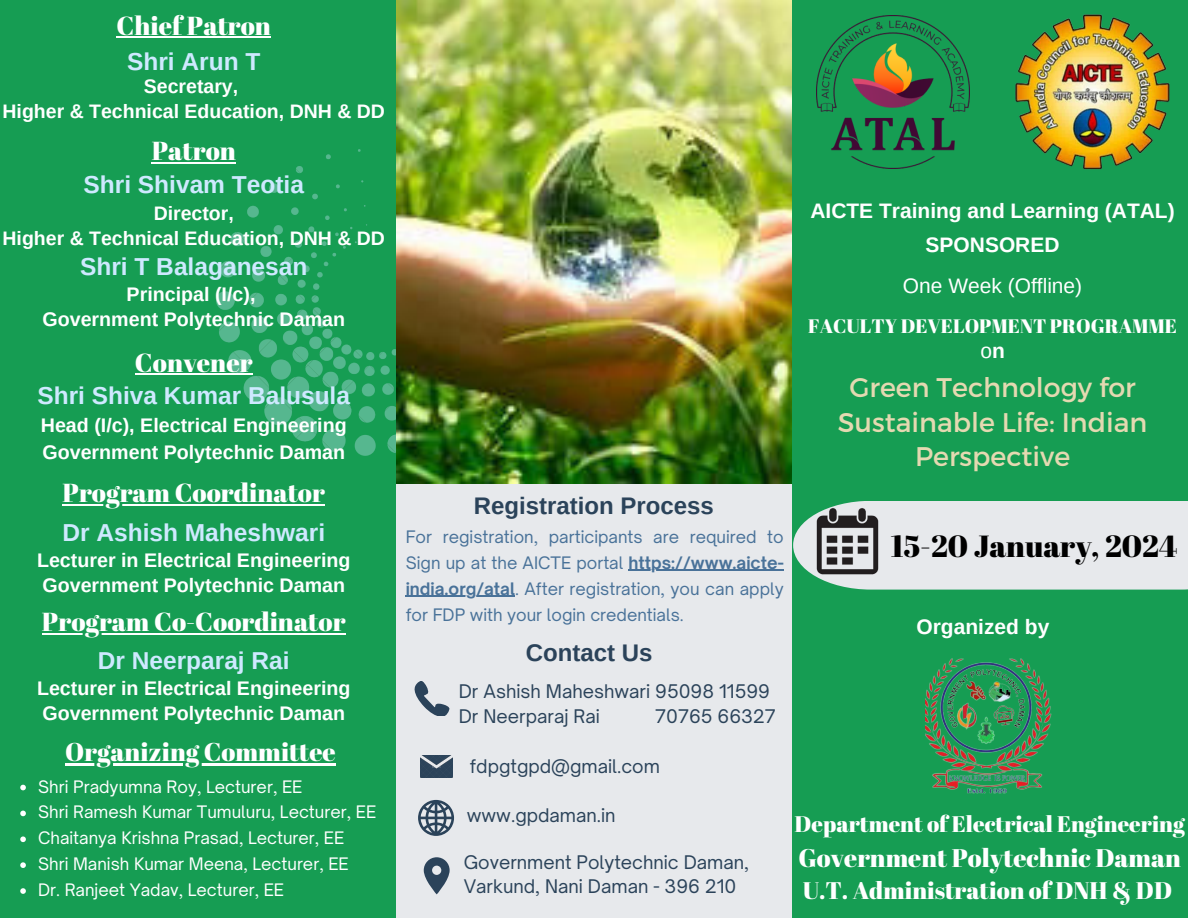
<style>
.page{position:relative;width:1188px;height:918px;background:#169d53}
.page>*{position:absolute;margin:0;border:0;box-sizing:border-box;transform-origin:0 0}
.t1{font:30.6px "Abril Fatface";color:#000}
.t2{font:27px/34.8px "Montserrat";color:#e4d9b1;text-align:center}
.t3{font:26.1px "Abril Fatface";color:#fff}
.t4{font:25.65px "Abril Fatface";color:#fff}
.t5{font:25.5px "Abril Fatface";color:#fff}
.t6{font:700 24.45px "Arimo";color:#cee9ff}
.t7{font:700 24px "Arimo";color:#2b435a}
.t8{font:24px "Abril Fatface";color:#fff}
.t9{font:22.5px "Abril Fatface";color:#fff}
.t10{font:700 21px "Arimo";color:#fff}
.t11{font:21px "Arimo";color:#fff}
.t12{font:700 19.65px "Arimo";color:#fff}
.t13{font:700 19.5px "Arimo";color:#fff}
.t14{font:19.5px "Abril Fatface";color:#fff}
.t15{font:18px "Open Sauce One";color:#2b435a}
.t16{font:16.5px/25.8px "Open Sauce One";color:#497299;text-align:justify}
.t17{font:16.5px "Open Sauce One";color:#fff}
.s1{font-weight:700}
</style>
<div class="page">
<div style="left:793px;top:501px;width:395px;height:89px;background:#e7e9ec"></div>
<div style="left:396px;top:0;width:396px;height:918px;background:#e7e9ec"></div>
<img style="left:420px;top:755px;width:33px;height:23px">
<svg style="left:418px;top:800px;width:36px;height:36px"></svg>
<svg style="left:415px;top:681px;width:34px;height:35px"></svg>
<svg style="left:424px;top:857px;width:26px;height:37px"></svg>
<img style="left:216px;top:150px;width:180px;height:306px">
<img style="left:817px;top:15px;width:113px;height:153px">
<img style="left:925px;top:658px;width:127px;height:136px">
<img style="left:930px;top:14px;width:240px;height:156px">
<img style="left:817px;top:506px;width:62px;height:70px">
<img style="left:396px;top:0;width:396px;height:484px">
<hr style="left:117px;top:36px;width:154px;height:2px;background:#fff">
<hr style="left:152px;top:162px;width:84px;height:2px;background:#fff">
<hr style="left:135px;top:374px;width:118px;height:1px;background:#fff">
<hr style="left:63px;top:504px;width:262px;height:2px;background:#fff">
<hr style="left:42px;top:633px;width:304px;height:2px;background:#fff">
<hr style="left:65px;top:764px;width:271px;height:2px;background:#fff">
<hr style="left:629px;top:570px;width:155px;height:1px;background:#497299">
<hr style="left:406px;top:596px;width:109px;height:1px;background:#497299">
<svg style="left:20px;top:785px;width:6px;height:5px"></svg>
<svg style="left:20px;top:811px;width:6px;height:5px"></svg>
<svg style="left:20px;top:836px;width:6px;height:6px"></svg>
<svg style="left:20px;top:862px;width:6px;height:6px"></svg>
<svg style="left:20px;top:888px;width:6px;height:6px"></svg>
<p class="t3" style="left:117px;top:7px;width:156px">Chief Patron</p>
<p class="t6" style="left:127px;top:48px;width:135px">Shri Arun T</p>
<p class="t13" style="left:144px;top:76px;width:96px">Secretary,</p>
<p class="t13" style="left:3px;top:100px;width:384px">Higher &amp; Technical Education, DNH &amp; DD</p>
<p class="t3" style="left:152px;top:133px;width:86px">Patron</p>
<p class="t6" style="left:83px;top:171px;width:222px">Shri Shivam Teotia</p>
<p class="t13" style="left:154px;top:202px;width:82px">Director,</p>
<p class="t13" style="left:3px;top:228px;width:384px">Higher &amp; Technical Education, DNH &amp; DD</p>
<p class="t6" style="left:80px;top:253px;width:229px">Shri T Balaganesan</p>
<p class="t12" style="left:127px;top:283px;width:130px">Principal (I/c),</p>
<p class="t12" style="left:42px;top:308px;width:304px">Government Polytechnic Daman</p>
<p class="t3" style="left:135px;top:344px;width:119px">Convener</p>
<p class="t6" style="left:38px;top:382px;width:314px">Shri Shiva Kumar Balusula</p>
<p class="t12" style="left:41px;top:415px;width:307px">Head (I/c), Electrical Engineering</p>
<p class="t12" style="left:42px;top:442px;width:304px">Government Polytechnic Daman</p>
<p class="t3" style="left:63px;top:474px;width:264px">Program Coordinator</p>
<p class="t6" style="left:62px;top:519px;width:264px">Dr Ashish Maheshwari</p>
<p class="t12" style="left:37px;top:549px;width:315px">Lecturer in Electrical Engineering</p>
<p class="t12" style="left:42px;top:575px;width:304px">Government Polytechnic Daman</p>
<p class="t3" style="left:42px;top:604px;width:305px">Program Co-Coordinator</p>
<p class="t6" style="left:98px;top:647px;width:193px">Dr Neerparaj Rai</p>
<p class="t12" style="left:37px;top:678px;width:315px">Lecturer in Electrical Engineering</p>
<p class="t12" style="left:42px;top:702px;width:304px">Government Polytechnic Daman</p>
<p class="t4" style="left:65px;top:734px;width:272px">Organizing Committee</p>
<p class="t17" style="left:38px;top:776px;width:266px">Shri Pradyumna Roy, Lecturer, EE</p>
<p class="t17" style="left:38px;top:802px;width:340px">Shri Ramesh Kumar Tumuluru, Lecturer, EE</p>
<p class="t17" style="left:38px;top:828px;width:308px">Chaitanya Krishna Prasad, Lecturer, EE</p>
<p class="t17" style="left:38px;top:854px;width:312px">Shri Manish Kumar Meena, Lecturer, EE</p>
<p class="t17" style="left:38px;top:880px;width:247px">Dr. Ranjeet Yadav, Lecturer, EE</p>
<p class="t7" style="left:474px;top:492px;width:242px">Registration Process</p>
<p class="t16" style="left:406px;top:524px;width:380px">For registration, participants are required to Sign up at the AICTE portal <span class="s1">https://www.aicte&shy;india.org/atal</span>. After registration, you can apply for FDP with your login credentials.</p>
<p class="t7" style="left:526px;top:639px;width:128px">Contact Us</p>
<p class="t15" style="left:459px;top:680px;width:313px">Dr Ashish Maheshwari 95098 11599</p>
<p class="t15" style="left:459px;top:705px;width:143px">Dr Neerparaj Rai</p>
<p class="t15" style="left:655px;top:705px;width:122px">70765 66327</p>
<p class="t10" style="left:810px;top:199px;width:366px">AICTE Training and Learning (ATAL)</p>
<p class="t10" style="left:926px;top:233px;width:135px">SPONSORED</p>
<p class="t11" style="left:903px;top:274px;width:181px">One Week (Offline)</p>
<p class="t14" style="left:808px;top:312px;width:370px">FACULTY DEVELOPMENT PROGRAMME</p>
<p class="t11" style="left:980px;top:339px;width:26px">o<span class="s1">n</span></p>
<p class="t2" style="left:838px;top:368px;width:311px">Green Technology for<br>Sustainable Life: Indian<br>Perspective</p>
<p class="t1" style="left:891px;top:525px;width:288px">15-20 January, 2024</p>
<p class="t10" style="left:916px;top:615px;width:134px">Organized by</p>
<p class="t15" style="left:470px;top:755px;width:191px">fdpgtgpd@gmail.com</p>
<p class="t15" style="left:467px;top:804px;width:150px">www.gpdaman.in</p>
<p class="t15" style="left:464px;top:851px;width:287px">Government Polytechnic Daman,</p>
<p class="t15" style="left:464px;top:875px;width:274px">Varkund, Nani Daman - 396 210</p>
<p class="t9" style="left:795px;top:808px;width:392px">Department of Electrical Engineering</p>
<p class="t5" style="left:798px;top:840px;width:384px">Government Polytechnic Daman</p>
<p class="t8" style="left:803px;top:874px;width:371px">U.T. Administration of DNH &amp; DD</p>
</div>
